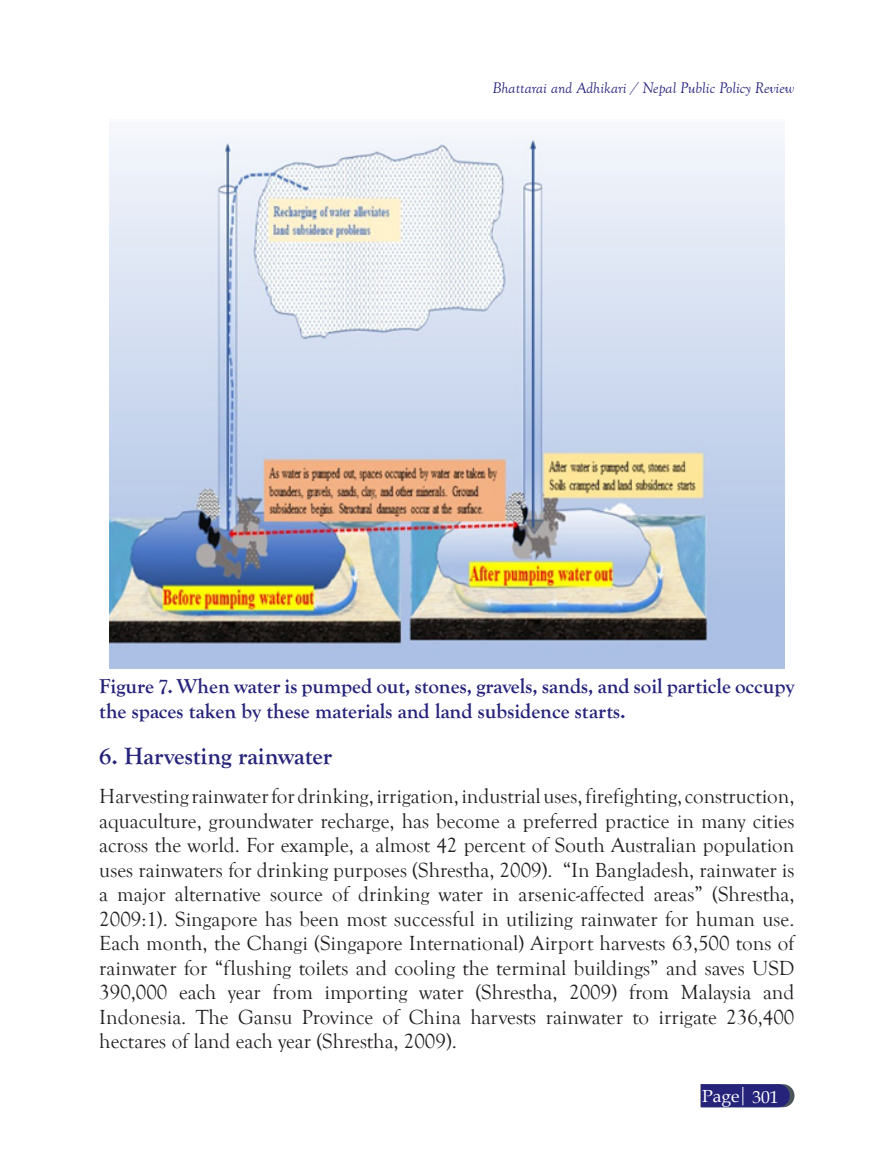
<style>
.page{position:relative;width:869px;height:1156px;background:#fff}
.page>*{position:absolute;margin:0;border:0;box-sizing:border-box;transform-origin:0 0}
.t1{font:700 24.5px "Goudy Old Style T";color:#26237b}
.Body_Text{font:21px/24.5px "Goudy Old Style T";color:#231f20;text-align:justify}
.Heading_2{font:700 21px/24.5px "Goudy Old Style T";color:#26237b}
.t2{font:17.5px "Book Antiqua";color:#fff}
.t3{font:italic 15.75px "Goudy Old Style T";color:#26237b}
</style>
<div class="page">
<svg style="left:700px;top:1084px;width:94px;height:23px;background:#302e7d"></svg>
<img style="left:109px;top:134px;width:675px;height:534px">
<p class="t3" style="left:492px;top:80px;width:303px">Bhattarai and Adhikari / Nepal Public Policy Review</p>
<p class="Heading_2" style="left:99px;top:674px;width:696px">Figure 7. When water is pumped out, stones, gravels, sands, and soil particle occupy the spaces taken by these materials and land subsidence starts.</p>
<p class="t1" style="left:99px;top:742px;width:234px">6. Harvesting rainwater</p>
<p class="Body_Text" style="left:99px;top:784px;width:696px">Harvesting rainwater for drinking, irrigation, industrial uses, firefighting, construction, aquaculture, groundwater recharge, has become a preferred practice in many cities across the world. For example, a almost 42 percent of South Australian population uses rainwaters for drinking purposes (Shrestha, 2009). “In Bangladesh, rainwater is a major alternative source of drinking water in arsenic-affected areas” (Shrestha, 2009:1). Singapore has been most successful in utilizing rainwater for human use.<br>Each month, the Changi (Singapore International) Airport harvests 63,500 tons of rainwater for “flushing toilets and cooling the terminal buildings” and saves USD 390,000 each year from importing water (Shrestha, 2009) from Malaysia and Indonesia. The Gansu Province of China harvests rainwater to irrigate 236,400 hectares of land each year (Shrestha, 2009).</p>
<p class="t2" style="left:701px;top:1084px;width:78px">Page 301</p>
</div>
